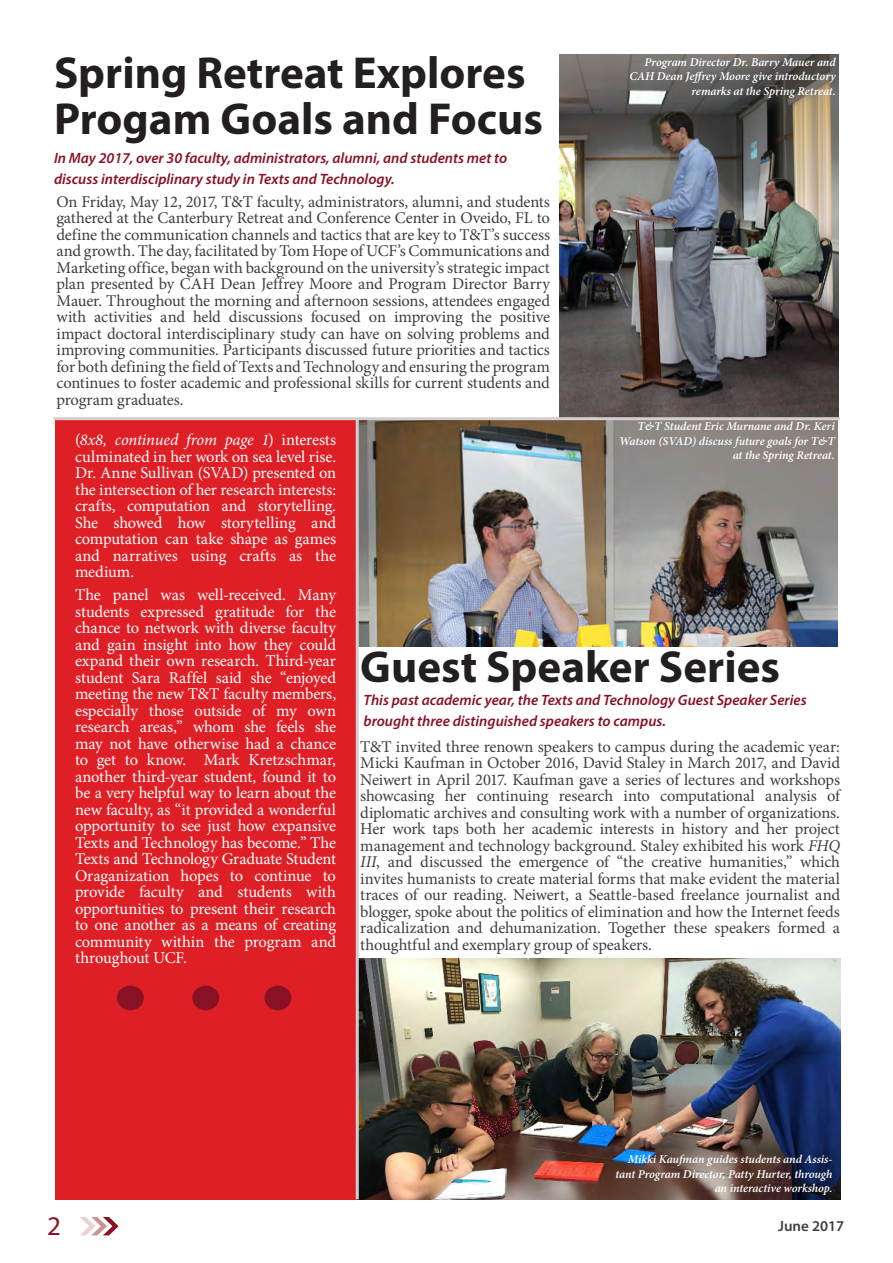
<style>
.page{position:relative;width:893px;height:1263px;background:#fff}
.page>*{position:absolute;margin:0;border:0;box-sizing:border-box;transform-origin:0 0}
._02_Article_Title{font:700 45px/46.5px "Myriad Pro";color:#231f20}
.t1{font:27px "Myriad Pro";color:#891125}
._05_body_text{font:16.5px/16.5px "Minion Pro";letter-spacing:-.01em;color:#3e3e3f;text-align:justify}
._05_body_text-2{font:16.5px/16.5px "Minion Pro";letter-spacing:-.005em;color:#fff;text-align:justify}
._05a_body_text_Intro{font:italic 600 15px/21px "Myriad Pro";color:#891125}
.t2{font:600 15px "Myriad Pro";color:#3e3e3f}
.t3{font:italic 600 12px/14.4px "Minion Pro";letter-spacing:-.005em;color:#fff;text-align:right}
.s1{font-style:italic}
</style>
<div class="page">
<hr style="left:892px;top:862px;width:1px;height:347px;background:#de1f26">
<img style="left:359px;top:958px;width:481px;height:241px">
<svg style="left:80px;top:1217px;width:39px;height:18px"></svg>
<img style="left:359px;top:420px;width:479px;height:226px">
<img style="left:560px;top:54px;width:279px;height:363px">
<div style="left:55px;top:418px;width:302px;height:781px;background:#de1f26"></div>
<div style="left:117px;top:986px;width:27px;height:24px;background:#891125;border-radius:50%"></div>
<div style="left:192px;top:986px;width:27px;height:24px;background:#891125;border-radius:50%"></div>
<div style="left:264px;top:986px;width:27px;height:24px;background:#891125;border-radius:50%"></div>
<hr style="left:356px;top:418px;width:3px;height:781px;background:#d3cfcf">
<hr style="left:54px;top:417px;width:786px;height:3px;background:#d3cfcf">
<p class="_02_Article_Title" style="left:54px;top:48px;width:490px">Spring Retreat Explores<br>Progam Goals and Focus</p>
<p class="_05a_body_text_Intro" style="left:54px;top:147px;width:455px">In May 2017, over 30 faculty, administrators, alumni, and students met to discuss interdisciplinary study in Texts and Technology.</p>
<p class="_05_body_text" style="left:56px;top:193px;width:495px">On Friday, May 12, 2017, T&amp;T faculty, administrators, alumni, and students gathered at the Canterbury Retreat and Conference Center in Oveido, FL to define the communication channels and tactics that are key to T&amp;T’s success and growth. The day, facilitated by Tom Hope of UCF’s Communications and Marketing office, began with background on the university’s strategic impact plan presented by CAH Dean Jeffrey Moore and Program Director Barry Mauer. Throughout the morning and afternoon sessions, attendees engaged with activities and held discussions focused on improving the positive impact doctoral interdisciplinary study can have on solving problems and improving communities. Participants discussed future priorities and tactics for both defining the field of Texts and Technology and ensuring the program continues to foster academic and professional skills for current students and program graduates.</p>
<p class="t3" style="left:629px;top:55px;width:208px">Program Director Dr. Barry Mauer and<br>CAH Dean Jeffrey Moore give introductory remarks at the Spring Retreat.</p>
<p class="_05_body_text-2" style="left:75px;top:432px;width:263px">(<span class="s1">8x8, continued from page 1</span>) interests culminated in her work on sea level rise.<br>Dr. Anne Sullivan (SVAD) presented on the intersection of her research interests: crafts, computation and storytelling.<br>She showed how storytelling and computation can take shape as games and narratives using crafts as the medium.</p>
<p class="_05_body_text-2" style="left:75px;top:587px;width:263px">The panel was well-received. Many students expressed gratitude for the chance to network with diverse faculty and gain insight into how they could expand their own research. Third-year student Sara Raffel said she “enjoyed meeting the new T&amp;T faculty members, especially those outside of my own research areas,” whom she feels she may not have otherwise had a chance to get to know. Mark Kretzschmar, another third-year student, found it to be a very helpful way to learn about the new faculty, as “it provided a wonderful opportunity to see just how expansive Texts and Technology has become.” The Texts and Technology Graduate Student Oraganization hopes to continue to provide faculty and students with opportunities to present their research to one another as a means of creating community within the program and throughout UCF.</p>
<p class="t3" style="left:619px;top:419px;width:217px">T&amp;T Student Eric Murnane and Dr. Keri<br>Watson (SVAD) discuss future goals for T&amp;T at the Spring Retreat.</p>
<p class="_02_Article_Title" style="left:360px;top:642px;width:421px">Guest Speaker Series</p>
<p class="_05a_body_text_Intro" style="left:363px;top:689px;width:445px">This past academic year, the Texts and Technology Guest Speaker Series brought three distinguished speakers to campus.</p>
<p class="_05_body_text" style="left:360px;top:738px;width:481px">T&amp;T invited three renown speakers to campus during the academic year:<br>Micki Kaufman in October 2016, David Staley in March 2017, and David Neiwert in April 2017. Kaufman gave a series of lectures and workshops showcasing her continuing research into computational analysis of diplomatic archives and consulting work with a number of organizations.<br>Her work taps both her academic interests in history and her project management and technology background. Staley exhibited his work <span class="s1">FHQ III</span>, and discussed the emergence of “the creative humanities,” which invites humanists to create material forms that make evident the material traces of our reading. Neiwert, a Seattle-based freelance journalist and blogger, spoke about the politics of elimination and how the Internet feeds radicalization and dehumanization. Together these speakers formed a thoughtful and exemplary group of speakers.</p>
<p class="t3" style="left:615px;top:1152px;width:219px">Mikki Kaufman guides students and Assis&shy;tant Program Director, Patty Hurter, through an interactive workshop.</p>
<p class="t1" style="left:47px;top:1210px;width:15px">2</p>
<p class="t2" style="left:778px;top:1217px;width:67px">June 2017</p>
</div>
